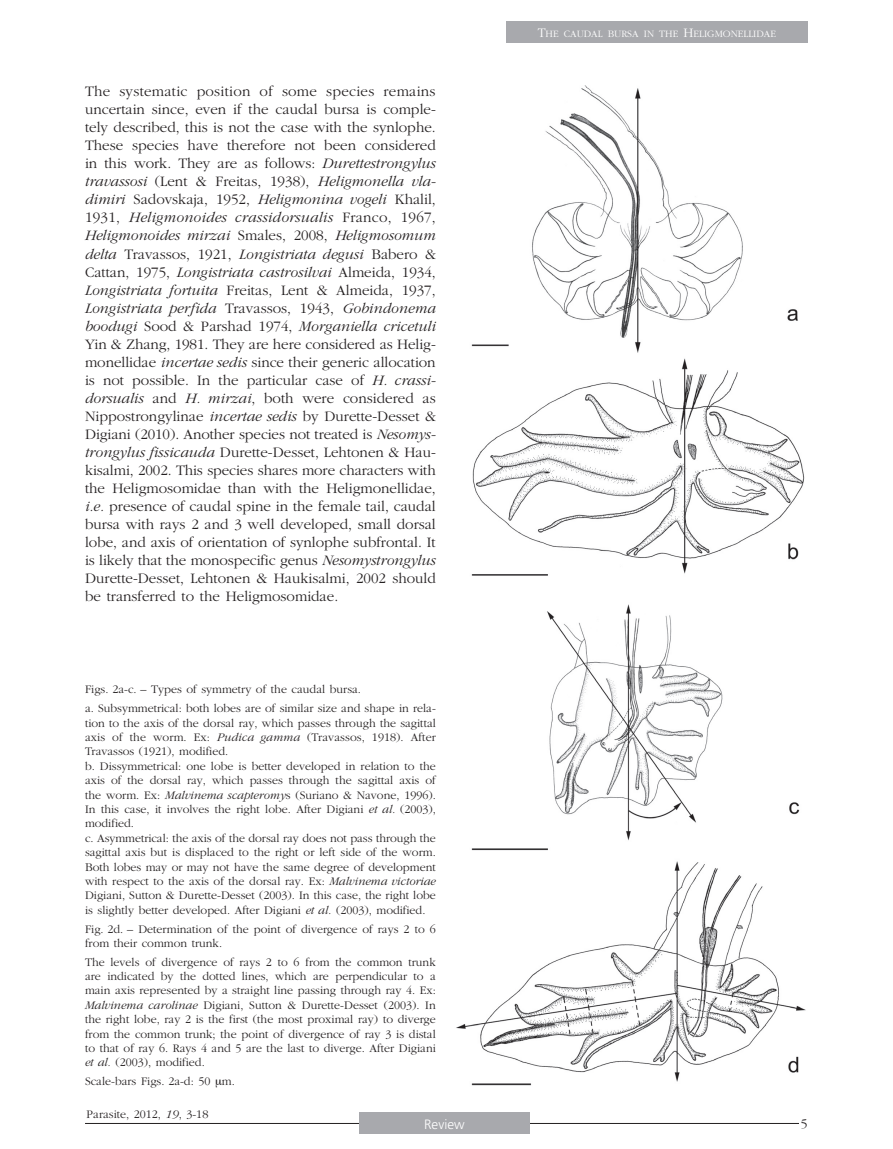
<style>
.page{position:relative;width:893px;height:1149px;background:#fff}
.page>*{position:absolute;margin:0;border:0;box-sizing:border-box;transform-origin:0 0}
.t1{font:300 15px/18px "Garamond";color:#231f20;text-align:justify}
.t2{font:300 13.5px "Frutiger";color:#fff}
.t3{font:300 13.5px "Garamond";color:#231f20}
.t4{font:300 12px/14.4px "Garamond";color:#231f20}
.t5{font:300 10.2px "Garamond";color:#fff}
.s1{font-style:italic}
.s2{font-size:13.5px}
</style>
<div class="page">
<div style="left:506px;top:21px;width:302px;height:22px;background:#a8a9ad"></div>
<hr style="left:85px;top:1122px;width:723px;height:1px;background:#231f20">
<div style="left:799px;top:1106px;width:30px;height:23px;background:#fff"></div>
<div style="left:359px;top:1112px;width:170px;height:21px;background:#a8a9ad"></div>
<img style="left:456px;top:85px;width:350px;height:1001px">
<p class="t1" style="left:85px;top:83px;width:352px">The systematic position of some species remains uncertain since, even if the caudal bursa is comple&shy;tely described, this is not the case with the synlophe.<br>These species have therefore not been considered in this work. They are as follows: <span class="s1">Durettestrongylus travassosi</span> (Lent &amp; Freitas, 1938), <span class="s1">Heligmonella vla&shy;dimiri</span> Sadovskaja, 1952, <span class="s1">Heligmonina vogeli</span> Khalil, 1931, <span class="s1">Heligmonoides crassidorsualis</span> Franco, 1967, <span class="s1">Heligmonoides mirzai</span> Smales, 2008, <span class="s1">Heligmosomum delta</span> Travassos, 1921, <span class="s1">Longistriata degusi</span> Babero &amp; Cattan, 1975, <span class="s1">Longistriata castrosilvai</span> Almeida, 1934, <span class="s1">Longistriata fortuita</span> Freitas, Lent &amp; Almeida, 1937, <span class="s1">Longistriata perfida</span> Travassos, 1943, <span class="s1">Gobindonema boodugi</span> Sood &amp; Parshad 1974, <span class="s1">Morganiella cricetuli </span>Yin &amp; Zhang, 1981. They are here considered as Helig&shy;monellidae <span class="s1">incertae sedis</span> since their generic allocation is not possible. In the particular case of <span class="s1">H. crassi&shy;dorsualis</span> and <span class="s1">H. mirzai</span>, both were considered as Nippostrongylinae <span class="s1">incertae sedis</span> by Durette-Desset &amp; Digiani (2010). Another species not treated is <span class="s1">Nesomys&shy;trongylus fissicauda</span> Durette-Desset, Lehtonen &amp; Hau&shy;kisalmi, 2002. This species shares more characters with the Heligmosomidae than with the Heligmonellidae, <span class="s1">i.e.</span> presence of caudal spine in the female tail, caudal bursa with rays 2 and 3 well developed, small dorsal lobe, and axis of orientation of synlophe subfrontal. It is likely that the monospecific genus <span class="s1">Nesomystrongylus </span>Durette-Desset, Lehtonen &amp; Haukisalmi, 2002 should be transferred to the Heligmosomidae.</p>
<p class="t4" style="left:85px;top:680px;width:352px;line-height:18.6px">Figs. 2a-c. – Types of symmetry of the caudal bursa.<br>a. Subsymmetrical: both lobes are of similar size and shape in rela-</p>
<p class="t4" style="left:85px;top:715px;width:352px">tion to the axis of the dorsal ray, which passes through the sagittal axis of the worm. Ex: <span class="s1">Pudica gamma</span> (Travassos, 1918). After Travassos (1921), modified.<br>b. Dissymmetrical: one lobe is better developed in relation to the axis of the dorsal ray, which passes through the sagittal axis of the worm. Ex: <span class="s1">Malvinema scapteromy</span>s (Suriano &amp; Navone, 1996).<br>In this case, it involves the right lobe. After Digiani <span class="s1">et al.</span> (2003), modified.<br>c. Asymmetrical: the axis of the dorsal ray does not pass through the sagittal axis but is displaced to the right or left side of the worm.<br>Both lobes may or may not have the same degree of development with respect to the axis of the dorsal ray. Ex: <span class="s1">Malvinema victoriae </span>Digiani, Sutton &amp; Durette-Desset (2003). In this case, the right lobe is slightly better developed. After Digiani <span class="s1">et al.</span> (2003), modified.</p>
<p class="t4" style="left:85px;top:921px;width:352px">Fig. 2d. – Determination of the point of divergence of rays 2 to 6 from their common trunk.</p>
<p class="t4" style="left:85px;top:954px;width:352px;text-align:justify">The levels of divergence of rays 2 to 6 from the common trunk are indicated by the dotted lines, which are perpendicular to a main axis represented by a straight line passing through ray 4. Ex:<br><span class="s1">Malvinema carolinae</span> Digiani, Sutton &amp; Durette-Desset (2003). In the right lobe, ray 2 is the first (the most proximal ray) to diverge from the common trunk; the point of divergence of ray 3 is distal to that of ray 6. Rays 4 and 5 are the last to diverge. After Digiani <span class="s1">et al.</span> (2003), modified.</p>
<p class="t4" style="left:85px;top:1073px;width:151px">Scale-bars Figs. 2a-d: 50 m.</p>
<p class="t5" style="left:538px;top:28px;width:240px"><span class="s2">T</span>HE CAUDAL BURSA IN THE <span class="s2">H</span>ELIGMONELLIDAE</p>
<p class="t4" style="left:87px;top:1106px;width:123px">Parasite, 2012, <span class="s1">19</span>, 3-18</p>
<p class="t2" style="left:424px;top:1116px;width:42px">Review</p>
<p class="t3" style="left:801px;top:1116px;width:8px">5</p>
</div>
